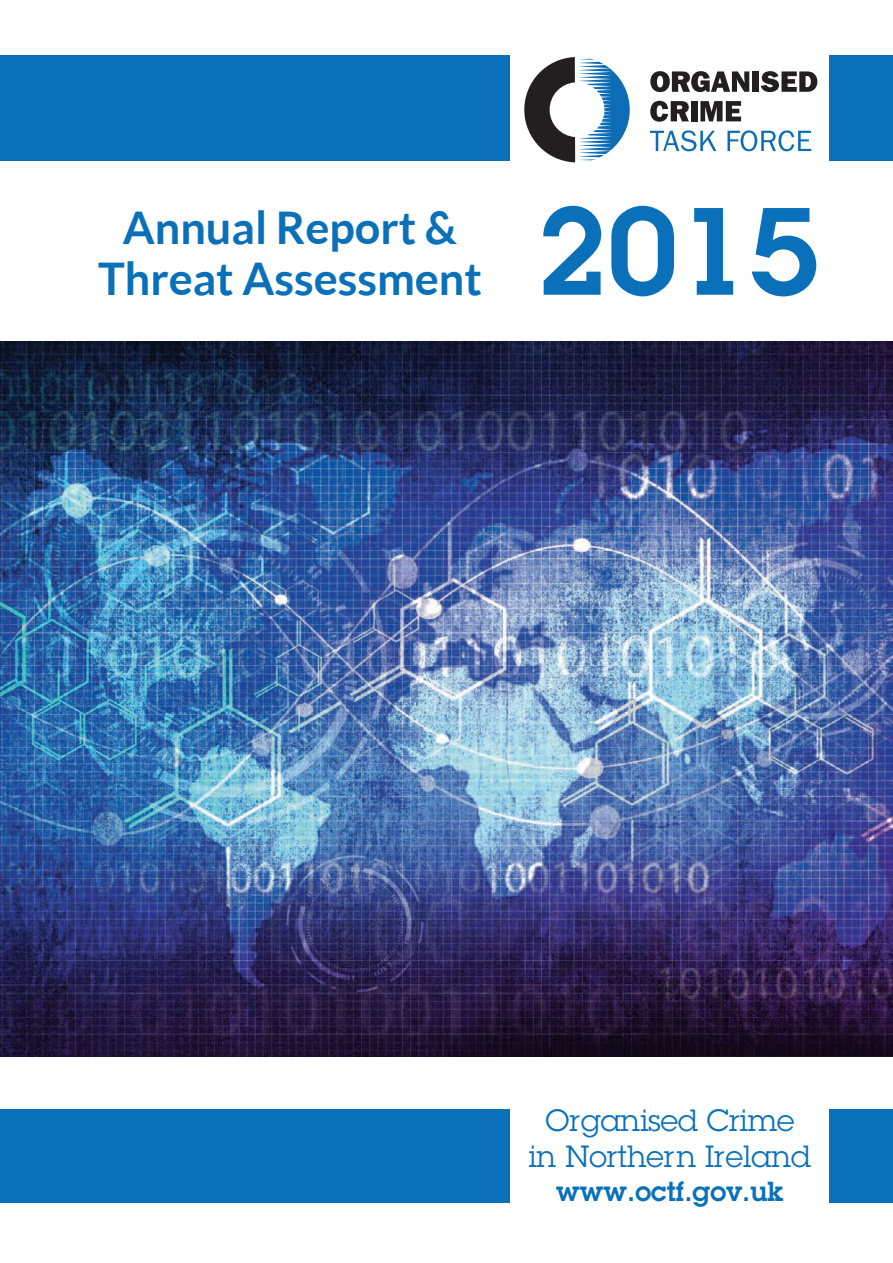
<style>
.page{position:relative;width:893px;height:1263px;background:#fff}
.page>*{position:absolute;margin:0;border:0;box-sizing:border-box;transform-origin:0 0}
.t1{font:600 121.35px "Lubalin Graph";color:#0970b9}
.t2{font:700 45px/51px "Lato";color:#0970b9;text-align:center}
.t3{font:30px/36px "Lubalin Graph";color:#0970b9;text-align:center}
.t4{font:600 27px "Lubalin Graph";color:#0970b9}
</style>
<div class="page">
<img style="left:0;top:342px;width:893px;height:714px">
<svg style="left:524px;top:57px;width:106px;height:105px"></svg>
<svg style="left:650px;top:71px;width:99px;height:21px"></svg>
<div style="left:753px;top:71px;width:6px;height:21px;background:#231f20"></div>
<svg style="left:761px;top:71px;width:56px;height:21px"></svg>
<svg style="left:650px;top:101px;width:39px;height:21px"></svg>
<div style="left:691px;top:101px;width:6px;height:20px;background:#231f20"></div>
<svg style="left:700px;top:101px;width:41px;height:20px"></svg>
<svg style="left:650px;top:130px;width:66px;height:21px"></svg>
<svg style="left:727px;top:130px;width:84px;height:21px"></svg>
<div style="left:0;top:55px;width:510px;height:106px;background:#0970b9"></div>
<div style="left:829px;top:55px;width:64px;height:106px;background:#0970b9"></div>
<div style="left:0;top:1109px;width:510px;height:94px;background:#0970b9"></div>
<div style="left:829px;top:1109px;width:64px;height:94px;background:#0970b9"></div>
<h2 class="t2" style="left:98px;top:201px;width:385px">Annual Report &amp;<br>Threat Assessment</h2>
<h1 class="t1" style="left:537px;top:182px;width:283px">2015</h1>
<p class="t3" style="left:529px;top:1102px;width:284px">Organised Crime in Northern Ireland</p>
<p class="t4" style="left:556px;top:1176px;width:229px">www.octf.gov.uk</p>
</div>
